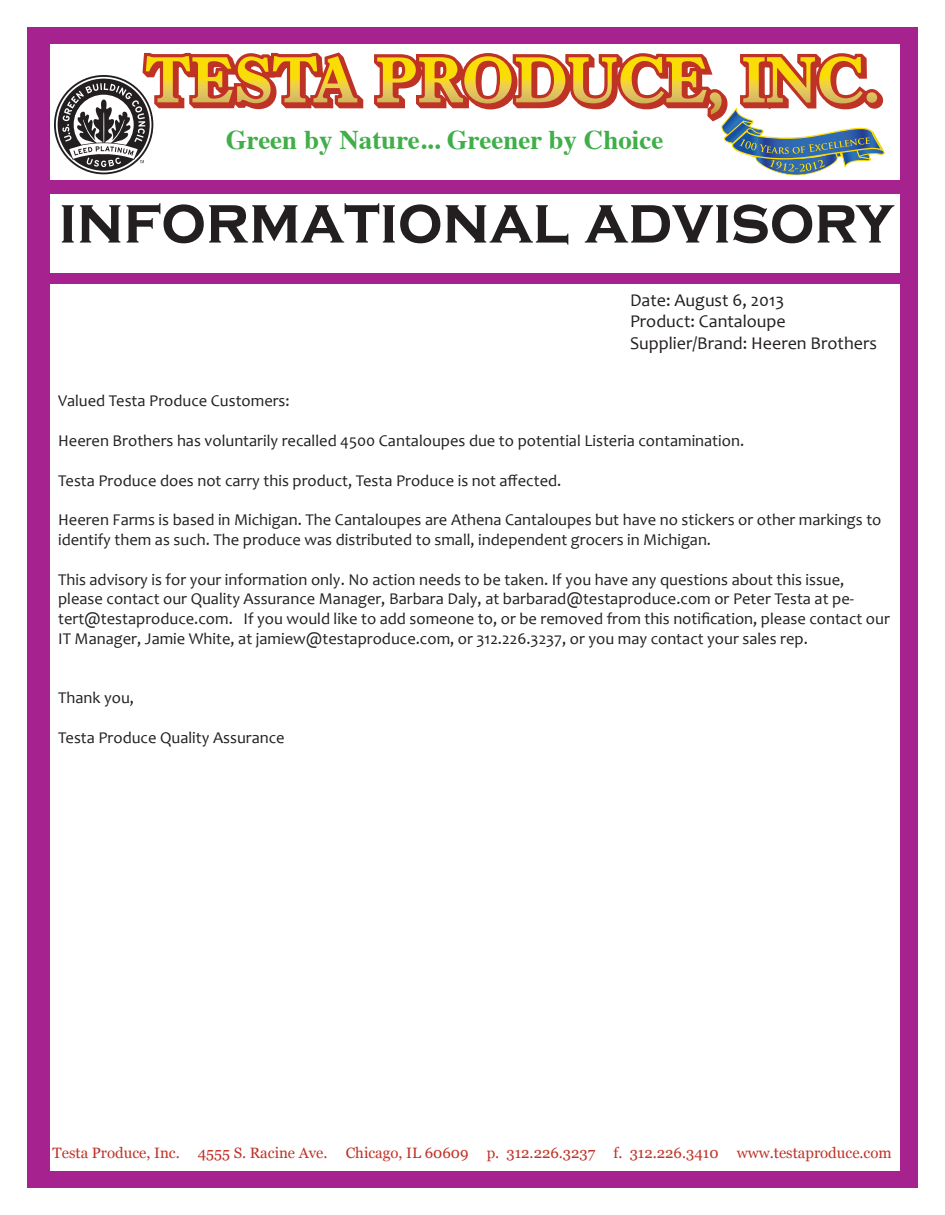
<style>
.page{position:relative;width:945px;height:1215px;background:#fff}
.page>*{position:absolute;margin:0;border:0;box-sizing:border-box;transform-origin:0 0}
.t1{font:700 68.25px "Copperplate Gothic";color:#231f20;scale:.92 1}
.t2{font:700 27px "Times";color:#40ae49}
.t3{font:18px "Candara";color:#231f20}
.t4{font:16.5px/19.8px "Candara";color:#231f20}
.t5{font:15px "Georgia";color:#bf3226}
</style>
<div class="page">
<div style="left:42px;top:180px;width:867px;height:13px;background:#a6228e"></div>
<div style="left:900px;top:27px;width:18px;height:1161px;background:#a6228e"></div>
<div style="left:41px;top:27px;width:868px;height:17px;background:#a6228e"></div>
<div style="left:27px;top:27px;width:23px;height:1161px;background:#a6228e"></div>
<div style="left:40px;top:273px;width:864px;height:11px;background:#a6228e"></div>
<div style="left:41px;top:1172px;width:868px;height:16px;background:#a6228e"></div>
<svg style="left:143px;top:52px;width:721px;height:4px"></svg>
<svg style="left:54px;top:56px;width:831px;height:119px"></svg>
<p class="t2" style="left:226px;top:114px;width:439px">Green by Nature... Greener by Choice</p>
<p class="t1" style="left:59px;top:182px;width:909px">informational advisory</p>
<p class="t3" style="left:630px;top:288px;width:156px">Date: August 6, 2013</p>
<p class="t3" style="left:630px;top:310px;width:157px">Product: Cantaloupe</p>
<p class="t3" style="left:630px;top:332px;width:248px">Supplier/Brand: Heeren Brothers</p>
<p class="t4" style="left:58px;top:391px;width:233px">Valued Testa Produce Customers:</p>
<p class="t4" style="left:58px;top:431px;width:688px">Heeren Brothers has voluntarily recalled 4500 Cantaloupes due to potential Listeria contamination.</p>
<p class="t4" style="left:58px;top:470px;width:505px">Testa Produce does not carry this product, Testa Produce is not affected.</p>
<p class="t4" style="left:58px;top:510px;width:825px">Heeren Farms is based in Michigan. The Cantaloupes are Athena Cantaloupes but have no stickers or other markings to identify them as such. The produce was distributed to small, independent grocers in Michigan.</p>
<p class="t4" style="left:58px;top:569px;width:833px">This advisory is for your information only. No action needs to be taken. If you have any questions about this issue, please contact our Quality Assurance Manager, Barbara Daly, at barbarad@testaproduce.com or Peter Testa at pe&shy;tert@testaproduce.com. If you would like to add someone to, or be removed from this notification, please contact our IT Manager, Jamie White, at jamiew@testaproduce.com, or 312.226.3237, or you may contact your sales rep.</p>
<p class="t4" style="left:58px;top:688px;width:77px">Thank you,</p>
<p class="t4" style="left:58px;top:728px;width:228px">Testa Produce Quality Assurance</p>
<p class="t5" style="left:52px;top:1144px;width:841px">Testa Produce, Inc. 4555 S. Racine Ave. Chicago, IL 60609 p. 312.226.3237 f. 312.226.3410 www.testaproduce.com</p>
</div>
